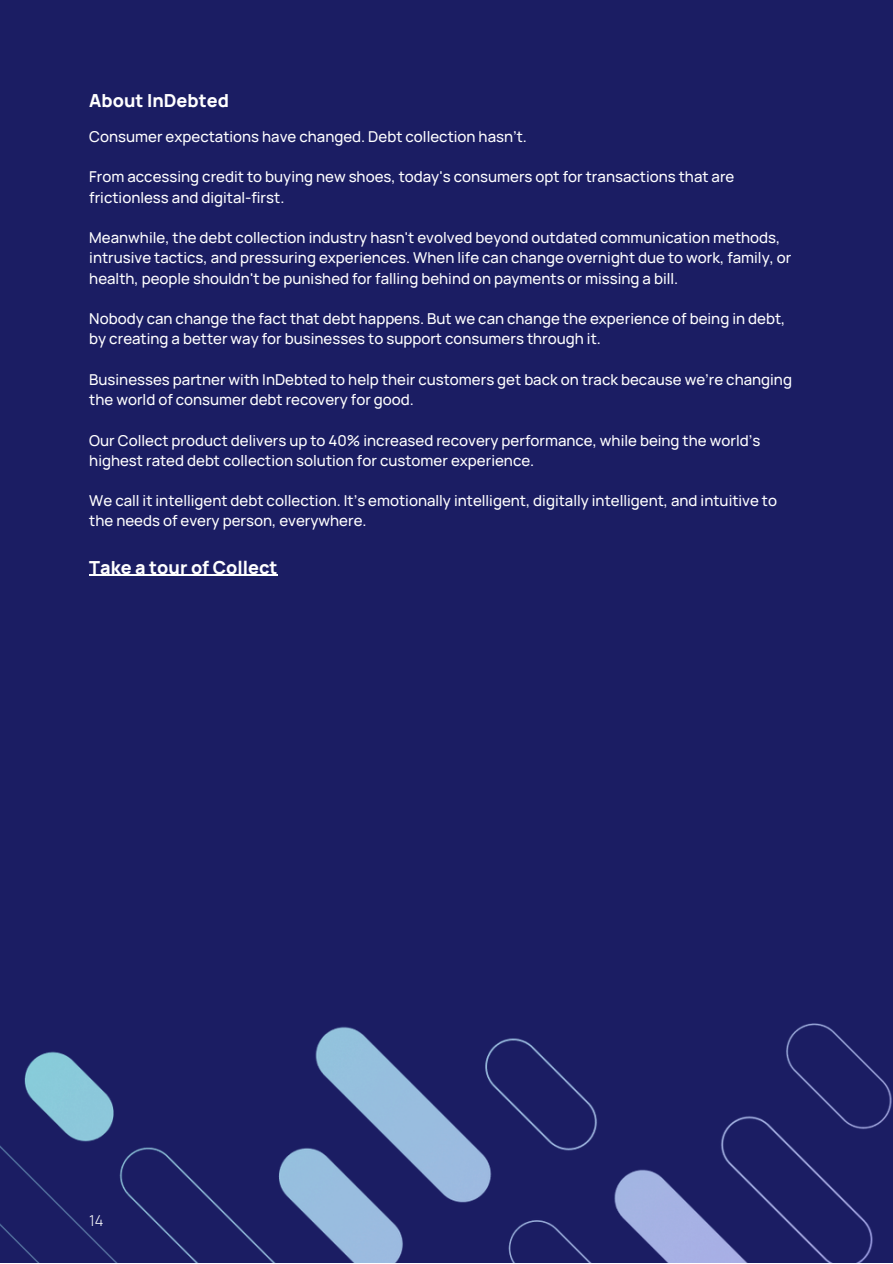
<style>
.page{position:relative;width:893px;height:1264px;background:#fff}
.page>*{position:absolute;margin:0;border:0;box-sizing:border-box;transform-origin:0 0}
.t1{font:800 18px "Manrope";color:#fff}
.t2{font:500 15px/20.2px "Manrope";color:#fff}
.t3{font:300 15px "Manrope";color:#fff}
</style>
<div class="page">
<div style="left:0;top:0;width:892px;height:1262px;background:#1b1d63"></div>
<img style="left:0;top:1023px;width:892px;height:239px">
<hr style="left:89px;top:574px;width:188px;height:2px;background:#fff">
<p class="t1" style="left:89px;top:87px;width:141px">About InDebted</p>
<p class="t2" style="left:89px;top:126px;width:439px">Consumer expectations have changed. Debt collection hasn’t.</p>
<p class="t2" style="left:89px;top:166px;width:646px">From accessing credit to buying new shoes, today's consumers opt for transactions that are frictionless and digital-first.</p>
<p class="t2" style="left:89px;top:227px;width:703px">Meanwhile, the debt collection industry hasn't evolved beyond outdated communication methods, intrusive tactics, and pressuring experiences. When life can change overnight due to work, family, or health, people shouldn't be punished for falling behind on payments or missing a bill.</p>
<p class="t2" style="left:89px;top:308px;width:697px">Nobody can change the fact that debt happens. But we can change the experience of being in debt, by creating a better way for businesses to support consumers through it.</p>
<p class="t2" style="left:89px;top:369px;width:704px">Businesses partner with InDebted to help their customers get back on track because we’re changing the world of consumer debt recovery for good.</p>
<p class="t2" style="left:89px;top:429px;width:672px">Our Collect product delivers up to 40% increased recovery performance, while being the world’s highest rated debt collection solution for customer experience.</p>
<p class="t2" style="left:89px;top:490px;width:689px">We call it intelligent debt collection. It’s emotionally intelligent, digitally intelligent, and intuitive to the needs of every person, everywhere.</p>
<p class="t1" style="left:89px;top:554px;width:190px">Take a tour of Collect</p>
<p class="t3" style="left:89px;top:1209px;width:16px">14</p>
</div>
